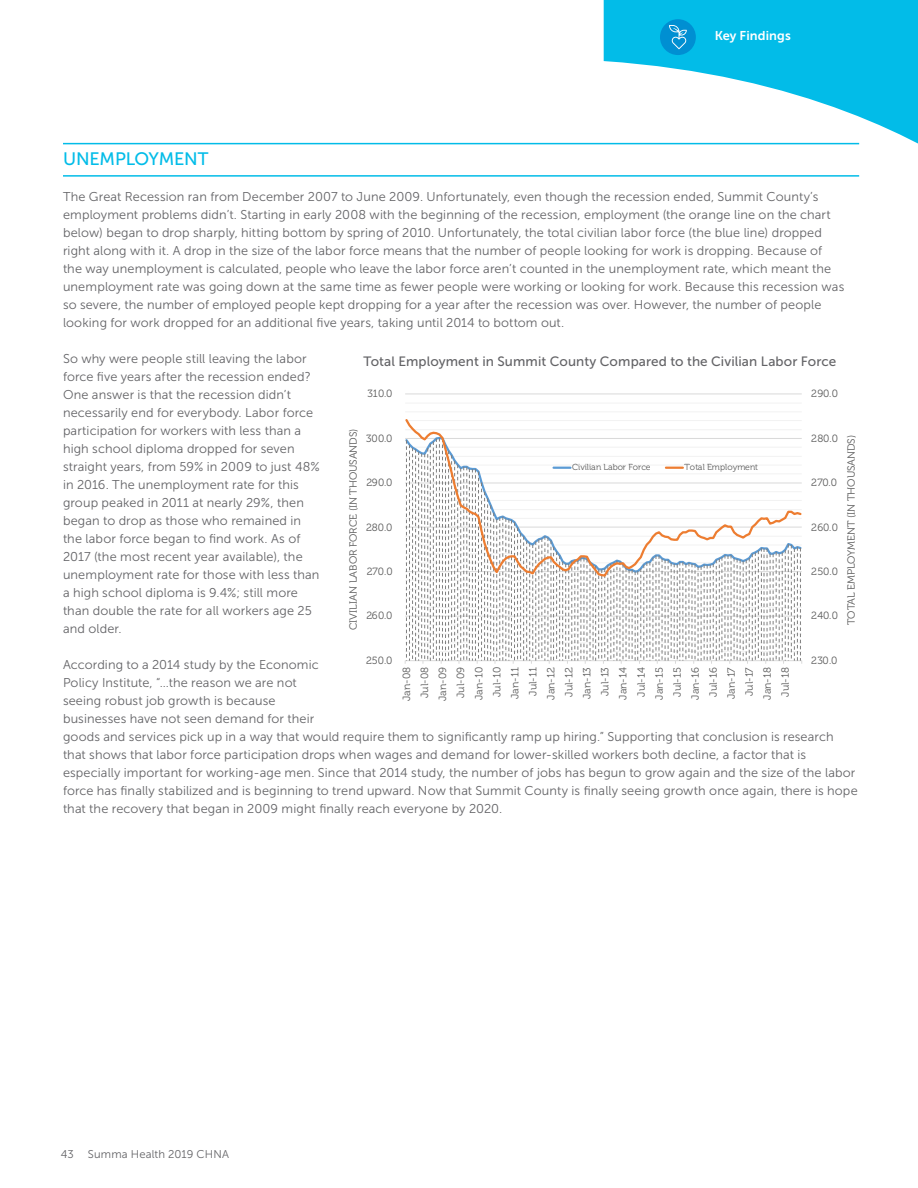
<style>
.page{position:relative;width:918px;height:1188px;background:#fff}
.page>*{position:absolute;margin:0;border:0;box-sizing:border-box;transform-origin:0 0}
.Callout_500_12_15{font:18px "Museo Sans 500";letter-spacing:-.015em;color:#02bce8}
.Body_copy_300_8_5_12{font:13.5px "Museo Sans 500";letter-spacing:.01em;color:#636366}
.Body_copy_300_8_5_12-2{font:12.75px/18px "Museo Sans 300";letter-spacing:.01em;color:#636366}
.Body_copy_sub-head_7{font:12.75px "Museo Sans 700";letter-spacing:.005em;color:#fff}
.t1{font:11.25px "Museo Sans 300";letter-spacing:.015em;color:#636366}
.t2{font:10.5px "Museo 300";letter-spacing:-.01em;color:#595959}
.t3{font:10.35px/18px "Museo 300";letter-spacing:-.005em;color:#595959;text-align:center}
.t4{font:8.7px "Museo 300";color:#595959}
</style>
<div class="page">
<hr style="left:63px;top:143px;width:796px;height:1px;background:#02bce8">
<hr style="left:63px;top:175px;width:796px;height:2px;background:#02bce8">
<svg style="left:604px;top:0;width:314px;height:177px;fill:#02bce8"></svg>
<div style="left:660px;top:19px;width:36px;height:36px;background:#008fd2;border-radius:50%"></div>
<svg style="left:669px;top:25px;width:18px;height:24px"></svg>
<hr style="left:405px;top:411px;width:397px;height:1px;background:#f2f2f2">
<hr style="left:405px;top:403px;width:397px;height:1px;background:#f2f2f2">
<hr style="left:405px;top:393px;width:397px;height:1px;background:#d9d9d9">
<svg style="left:405px;top:419px;width:396px;height:19px"></svg>
<svg style="left:405px;top:438px;width:397px;height:226px"></svg>
<p class="Body_copy_sub-head_7" style="left:715px;top:28px;width:78px">Key Findings</p>
<p class="Callout_500_12_15" style="left:63px;top:149px;width:147px">UNEMPLOYMENT</p>
<p class="Body_copy_300_8_5_12-2" style="left:63px;top:188px;width:783px">The Great Recession ran from December 2007 to June 2009. Unfortunately, even though the recession ended, Summit County’s employment problems didn’t. Starting in early 2008 with the beginning of the recession, employment (the orange line on the chart below) began to drop sharply, hitting bottom by spring of 2010. Unfortunately, the total civilian labor force (the blue line) dropped right along with it. A drop in the size of the labor force means that the number of people looking for work is dropping. Because of the way unemployment is calculated, people who leave the labor force aren’t counted in the unemployment rate, which meant the unemployment rate was going down at the same time as fewer people were working or looking for work. Because this recession was so severe, the number of employed people kept dropping for a year after the recession was over. However, the number of people looking for work dropped for an additional five years, taking until 2014 to bottom out.</p>
<p class="Body_copy_300_8_5_12-2" style="left:63px;top:350px;width:258px">So why were people still leaving the labor force five years after the recession ended?<br>One answer is that the recession didn’t necessarily end for everybody. Labor force participation for workers with less than a high school diploma dropped for seven straight years, from 59% in 2009 to just 48% in 2016. The unemployment rate for this group peaked in 2011 at nearly 29%, then began to drop as those who remained in the labor force began to find work. As of 2017 (the most recent year available), the unemployment rate for those with less than a high school diploma is 9.4%; still more than double the rate for all workers age 25 and older.</p>
<p class="Body_copy_300_8_5_12-2" style="left:63px;top:656px;width:796px">According to a 2014 study by the Economic<br>Policy Institute, “…the reason we are not<br>seeing robust job growth is because<br>businesses have not seen demand for their<br>goods and services pick up in a way that would require them to significantly ramp up hiring.” Supporting that conclusion is research that shows that labor force participation drops when wages and demand for lower-skilled workers both decline, a factor that is especially important for working-age men. Since that 2014 study, the number of jobs has begun to grow again and the size of the labor force has finally stabilized and is beginning to trend upward. Now that Summit County is finally seeing growth once again, there is hope that the recovery that began in 2009 might finally reach everyone by 2020.</p>
<p class="Body_copy_300_8_5_12" style="left:364px;top:354px;width:474px">Total Employment in Summit County Compared to the Civilian Labor Force</p>
<p class="t2" style="left:811px;top:388px;width:28px">290.0</p>
<p class="t2" style="left:368px;top:388px;width:26px">310.0</p>
<p class="t3" style="left:344px;top:630px;width:203px;rotate:-90deg">CIVILIAN LABOR FORCE (IN THOUSANDS)</p>
<p class="t2" style="left:366px;top:432px;width:28px">300.0</p>
<p class="t2" style="left:811px;top:432px;width:28px">280.0</p>
<p class="t3" style="left:842px;top:625px;width:192px;rotate:-90deg">TOTAL EMPLOYMENT (IN THOUSANDS)</p>
<p class="t4" style="left:572px;top:463px;width:80px">Civilian Labor Force</p>
<p class="t4" style="left:685px;top:463px;width:75px">Total Employment</p>
<p class="t2" style="left:366px;top:477px;width:28px">290.0</p>
<p class="t2" style="left:811px;top:477px;width:27px">270.0</p>
<p class="t2" style="left:366px;top:521px;width:28px">280.0</p>
<p class="t2" style="left:811px;top:521px;width:28px">260.0</p>
<p class="t2" style="left:367px;top:566px;width:27px">270.0</p>
<p class="t2" style="left:811px;top:566px;width:28px">250.0</p>
<p class="t2" style="left:366px;top:610px;width:28px">260.0</p>
<p class="t2" style="left:811px;top:610px;width:28px">240.0</p>
<p class="t2" style="left:366px;top:654px;width:28px">250.0</p>
<p class="t2" style="left:811px;top:654px;width:28px">230.0</p>
<p class="t3" style="left:398px;top:701px;width:35px;rotate:-90deg">Jan-08<br>Jul-08<br>Jan-09<br>Jul-09<br>Jan-10<br>Jul-10<br>Jan-11<br>Jul-11<br>Jan-12<br>Jul-12<br>Jan-13<br>Jul-13<br>Jan-14<br>Jul-14<br>Jan-15<br>Jul-15<br>Jan-16<br>Jul-16<br>Jan-17<br>Jul-17<br>Jan-18<br>Jul-18</p>
<p class="t1" style="left:61px;top:1148px;width:170px">43 Summa Health 2019 CHNA</p>
</div>
